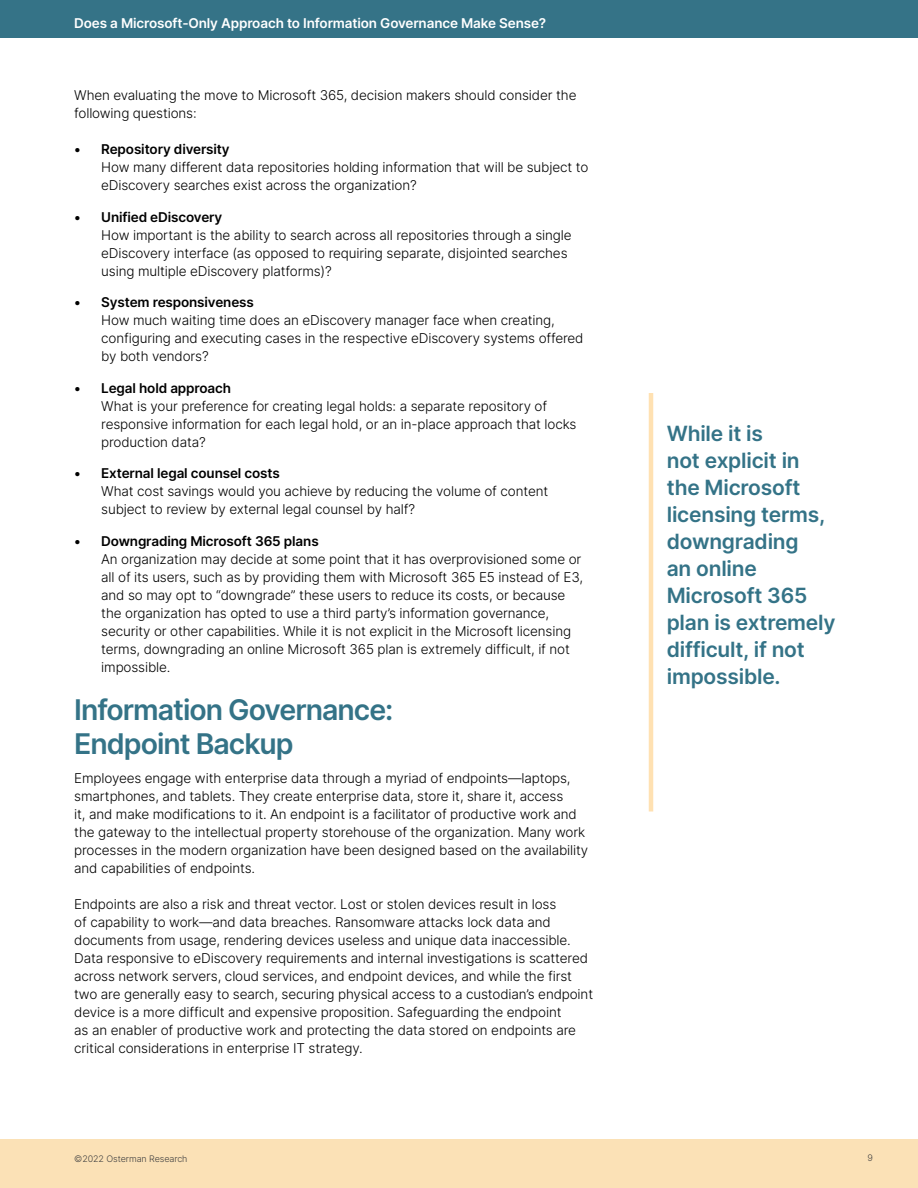
<style>
.page{position:relative;width:918px;height:1188px;background:#fff}
.page>*{position:absolute;margin:0;border:0;box-sizing:border-box;transform-origin:0 0}
.H1-WT_PG_WP{font:600 28.5px/34.5px "Inter";letter-spacing:-.035em;color:#347387}
.Callout2{font:600 21px/27px "Inter";letter-spacing:-.01em;color:#347387}
.Body1-WT_PG_WP{font:300 13.5px/18px "Inter";letter-spacing:-.01em;color:#000}
.t1{font:600 13.5px "Inter";letter-spacing:-.01em;color:#fff}
.t2{font:300 9px "Inter";letter-spacing:-.01em;color:#404040}
.s1{font-weight:600}
</style>
<div class="page">
<div style="left:0;top:1139px;width:918px;height:49px;background:#fbe1b6"></div>
<div style="left:0;top:0;width:918px;height:38px;background:#357387"></div>
<hr style="left:649px;top:393px;width:4px;height:419px;background:#ffe1b2">
<p class="t1" style="left:74px;top:13px;width:474px">Does a Microsoft-Only Approach to Information Governance Make Sense?</p>
<p class="Body1-WT_PG_WP" style="left:74px;top:86px;width:504px">When evaluating the move to Microsoft 365, decision makers should consider the following questions:</p>
<p class="Body1-WT_PG_WP" style="left:101px;top:140px;width:489px;text-indent:-27px"><span class="s1">• Repository diversity<br></span>How many different data repositories holding information that will be subject to eDiscovery searches exist across the organization?</p>
<p class="Body1-WT_PG_WP" style="left:101px;top:208px;width:472px;text-indent:-27px"><span class="s1">• Unified eDiscovery<br></span>How important is the ability to search across all repositories through a single eDiscovery interface (as opposed to requiring separate, disjointed searches using multiple eDiscovery platforms)?</p>
<p class="Body1-WT_PG_WP" style="left:101px;top:293px;width:484px;text-indent:-27px"><span class="s1">• System responsiveness<br></span>How much waiting time does an eDiscovery manager face when creating, configuring and executing cases in the respective eDiscovery systems offered by both vendors?</p>
<p class="Body1-WT_PG_WP" style="left:101px;top:379px;width:477px;text-indent:-27px"><span class="s1">• Legal hold approach<br></span>What is your preference for creating legal holds: a separate repository of responsive information for each legal hold, or an in-place approach that locks production data?</p>
<p class="Body1-WT_PG_WP" style="left:101px;top:464px;width:449px;text-indent:-27px"><span class="s1">• External legal counsel costs<br></span>What cost savings would you achieve by reducing the volume of content subject to review by external legal counsel by half?</p>
<p class="Body1-WT_PG_WP" style="left:101px;top:532px;width:483px;text-indent:-27px"><span class="s1">• Downgrading Microsoft 365 plans<br></span>An organization may decide at some point that it has overprovisioned some or all of its users, such as by providing them with Microsoft 365 E5 instead of E3, and so may opt to “downgrade” these users to reduce its costs, or because the organization has opted to use a third party’s information governance, security or other capabilities. While it is not explicit in the Microsoft licensing terms, downgrading an online Microsoft 365 plan is extremely difficult, if not impossible.</p>
<p class="H1-WT_PG_WP" style="left:74px;top:692px;width:321px">Information Governance:<br>Endpoint Backup</p>
<p class="Body1-WT_PG_WP" style="left:74px;top:769px;width:515px">Employees engage with enterprise data through a myriad of endpoints—laptops, smartphones, and tablets. They create enterprise data, store it, share it, access<br>it, and make modifications to it. An endpoint is a facilitator of productive work and the gateway to the intellectual property storehouse of the organization. Many work processes in the modern organization have been designed based on the availability and capabilities of endpoints.</p>
<p class="Body1-WT_PG_WP" style="left:74px;top:895px;width:520px">Endpoints are also a risk and threat vector. Lost or stolen devices result in loss<br>of capability to work—and data breaches. Ransomware attacks lock data and documents from usage, rendering devices useless and unique data inaccessible.<br>Data responsive to eDiscovery requirements and internal investigations is scattered across network servers, cloud services, and endpoint devices, and while the first two are generally easy to search, securing physical access to a custodian’s endpoint device is a more difficult and expensive proposition. Safeguarding the endpoint<br>as an enabler of productive work and protecting the data stored on endpoints are critical considerations in enterprise IT strategy.</p>
<p class="t2" style="left:74px;top:1152px;width:115px">©2022 Osterman Research</p>
<p class="Callout2" style="left:667px;top:419px;width:170px">While it is<br>not explicit in the Microsoft licensing terms, downgrading<br>an online<br>Microsoft 365 plan is extremely difficult, if not impossible.</p>
<p class="t2" style="left:868px;top:1151px;width:7px">9</p>
</div>
